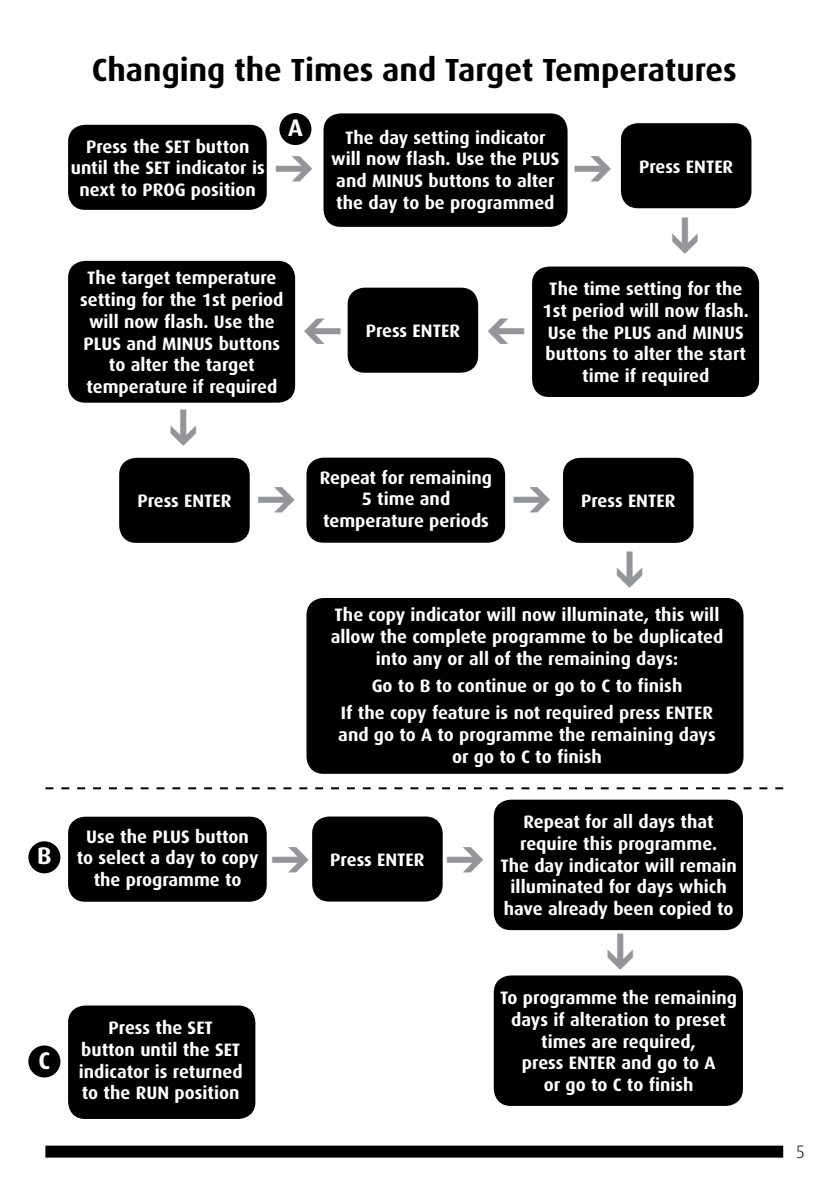
<style>
.page{position:relative;width:840px;height:1191px;background:#fff}
.page>*{position:absolute;margin:0;border:0;box-sizing:border-box;transform-origin:0 0}
.t1{font:700 32px "Dax";color:#000}
.t2{font:700 24px "Dax";color:#fff}
.t3{font:700 18px/21.6px "Dax";color:#fff;text-align:center}
.t4{font:300 18px "Dax";color:#000}
</style>
<div class="page">
<div style="left:68px;top:125px;width:198px;height:85px;background:#000;border-radius:17px"></div>
<div style="left:68px;top:816px;width:198px;height:85px;background:#000;border-radius:17px"></div>
<div style="left:306px;top:457px;width:199px;height:85px;background:#000;border-radius:17px"></div>
<div style="left:323px;top:113px;width:244px;height:114px;background:#000;border-radius:17px"></div>
<div style="left:68px;top:1005px;width:187px;height:114px;background:#000;border-radius:17px"></div>
<div style="left:531px;top:266px;width:227px;height:131px;background:#000;border-radius:17px"></div>
<div style="left:493px;top:799px;width:249px;height:131px;background:#000;border-radius:17px"></div>
<div style="left:493px;top:975px;width:249px;height:131px;background:#000;border-radius:17px"></div>
<div style="left:306px;top:598px;width:437px;height:176px;background:#000;border-radius:17px"></div>
<div style="left:68px;top:261px;width:227px;height:142px;background:#000;border-radius:17px"></div>
<div style="left:620px;top:123px;width:131px;height:85px;background:#000;border-radius:17px"></div>
<div style="left:119px;top:458px;width:130px;height:85px;background:#000;border-radius:17px"></div>
<div style="left:562px;top:458px;width:131px;height:85px;background:#000;border-radius:17px"></div>
<div style="left:312px;top:816px;width:130px;height:85px;background:#000;border-radius:17px"></div>
<div style="left:347px;top:288px;width:131px;height:85px;background:#000;border-radius:17px"></div>
<div style="left:45px;top:1145px;width:737px;height:12px;background:#000"></div>
<svg style="left:45px;top:787px;width:737px;height:2px"></svg>
<div style="left:279px;top:113px;width:32px;height:32px;background:#000;border-radius:50%"></div>
<div style="left:28px;top:841px;width:32px;height:32px;background:#000;border-radius:50%"></div>
<div style="left:28px;top:1045px;width:32px;height:32px;background:#000;border-radius:50%"></div>
<h1 class="t1" style="left:92px;top:52px;width:646px">Changing the Times and Target Temperatures</h1>
<p class="t3" style="left:71px;top:136px;width:195px">Press the SET button until the SET indicator is next to PROG position</p>
<h2 class="t2" style="left:288px;top:114px;width:16px">A</h2>
<p class="t3" style="left:80px;top:267px;width:205px">The target temperature setting for the 1st period will now flash. Use the<br>PLUS and MINUS buttons to alter the target temperature if required</p>
<p class="t3" style="left:331px;top:127px;width:230px">The day setting indicator will now flash. Use the PLUS and MINUS buttons to alter the day to be programmed</p>
<p class="t3" style="left:638px;top:156px;width:96px">Press ENTER</p>
<p class="t3" style="left:365px;top:320px;width:96px">Press ENTER</p>
<p class="t3" style="left:542px;top:278px;width:208px">The time setting for the<br>1st period will now flash.<br>Use the PLUS and MINUS buttons to alter the start time if required</p>
<p class="t3" style="left:320px;top:467px;width:174px">Repeat for remaining<br>5 time and temperature periods</p>
<p class="t3" style="left:137px;top:490px;width:96px">Press ENTER</p>
<p class="t3" style="left:581px;top:490px;width:96px">Press ENTER</p>
<h2 class="t2" style="left:37px;top:842px;width:16px">B</h2>
<p class="t3" style="left:77px;top:826px;width:183px">Use the PLUS button to select a day to copy the programme to</p>
<h2 class="t2" style="left:38px;top:1046px;width:13px">C</h2>
<p class="t3" style="left:79px;top:1017px;width:165px">Press the SET<br>button until the SET indicator is returned to the RUN position</p>
<p class="t3" style="left:330px;top:604px;width:394px">The copy indicator will now illuminate, this will allow the complete programme to be duplicated into any or all of the remaining days:</p>
<p class="t3" style="left:340px;top:672px;width:374px;line-height:27.4px">Go to B to continue or go to C to finish<br>If the copy feature is not required press ENTER</p>
<p class="t3" style="left:338px;top:724px;width:379px">and go to A to programme the remaining days or go to C to finish</p>
<p class="t3" style="left:330px;top:849px;width:96px">Press ENTER</p>
<p class="t3" style="left:500px;top:811px;width:238px">Repeat for all days that require this programme.<br>The day indicator will remain illuminated for days which have already been copied to</p>
<p class="t3" style="left:500px;top:987px;width:238px">To programme the remaining days if alteration to preset times are required,<br>press ENTER and go to A<br>or go to C to finish</p>
<p class="t4" style="left:795px;top:1142px;width:11px">5</p>
</div>
